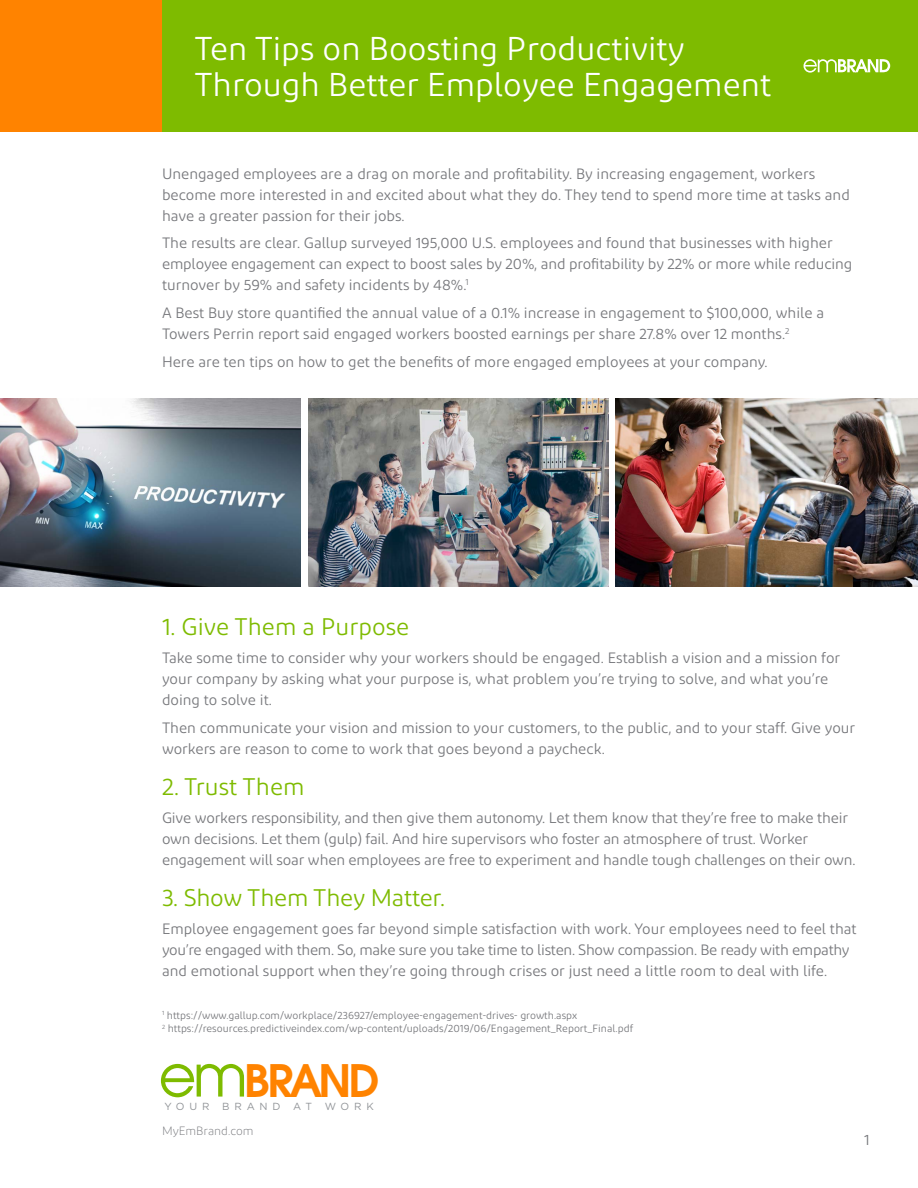
<style>
.page{position:relative;width:918px;height:1188px;background:#fff}
.page>*{position:absolute;margin:0;border:0;box-sizing:border-box;transform-origin:0 0}
.t1{font:58.35px "Avant Garde";color:#7ebb00}
.t2{font:600 44.55px "Avant Garde";letter-spacing:-.075em;color:#ff8300}
.t3{font:33px/36px "Diodrum";color:#fff}
.t4{font:24px "Diodrum";color:#7ebb00}
.t5{font:15px/21px "Diodrum";color:#76777b}
.t6{font:300 12px "Diodrum";color:#76777b}
.t7{font:10.5px/13.5px "Diodrum";color:#76777b}
.t8{font:10.2px "Gotham";letter-spacing:.47em;color:#919498}
</style>
<div class="page">
<div style="left:162px;top:0;width:756px;height:132px;background:#7ebb00"></div>
<div style="left:0;top:0;width:162px;height:132px;background:#ff8300"></div>
<img style="left:0;top:399px;width:301px;height:187px">
<img style="left:308px;top:399px;width:301px;height:187px">
<img style="left:616px;top:399px;width:302px;height:187px">
<svg style="left:804px;top:59px;width:86px;height:14px"></svg>
<h3 class="t3" style="left:194px;top:30px;width:578px">Ten Tips on Boosting Productivity<br>Through Better Employee Engagement</h3>
<p class="t5" style="left:162px;top:163px;width:689px">Unengaged employees are a drag on morale and profitability. By increasing engagement, workers become more interested in and excited about what they do. They tend to spend more time at tasks and have a greater passion for their jobs.</p>
<p class="t5" style="left:162px;top:232px;width:692px">The results are clear. Gallup surveyed 195,000 U.S. employees and found that businesses with higher employee engagement can expect to boost sales by 20%, and profitability by 22% or more while reducing turnover by 59% and safety incidents by 48%.<sup>1</sup></p>
<p class="t5" style="left:162px;top:302px;width:664px">A Best Buy store quantified the annual value of a 0.1% increase in engagement to $100,000, while a<br>Towers Perrin report said engaged workers boosted earnings per share 27.8% over 12 months.<sup>2</sup></p>
<p class="t5" style="left:162px;top:351px;width:607px">Here are ten tips on how to get the benefits of more engaged employees at your company.</p>
<h3 class="t4" style="left:162px;top:612px;width:249px">1. Give Them a Purpose</h3>
<p class="t5" style="left:162px;top:647px;width:680px">Take some time to consider why your workers should be engaged. Establish a vision and a mission for your company by asking what your purpose is, what problem you’re trying to solve, and what you’re doing to solve it.</p>
<p class="t5" style="left:162px;top:717px;width:695px">Then communicate your vision and mission to your customers, to the public, and to your staff. Give your workers are reason to come to work that goes beyond a paycheck.</p>
<h3 class="t4" style="left:162px;top:772px;width:144px">2. Trust Them</h3>
<p class="t5" style="left:162px;top:807px;width:695px">Give workers responsibility, and then give them autonomy. Let them know that they’re free to make their own decisions. Let them (gulp) fail. And hire supervisors who foster an atmosphere of trust. Worker engagement will soar when employees are free to experiment and handle tough challenges on their own.</p>
<h3 class="t4" style="left:162px;top:883px;width:284px">3. Show Them They Matter.</h3>
<p class="t5" style="left:162px;top:918px;width:696px">Employee engagement goes far beyond simple satisfaction with work. Your employees need to feel that you’re engaged with them. So, make sure you take time to listen. Show compassion. Be ready with empathy and emotional support when they’re going through crises or just need a little room to deal with life.</p>
<p class="t7" style="left:162px;top:1008px;width:473px"><sup>1</sup> https://www.gallup.com/workplace/236927/employee-engagement-drives- growth.aspx<br><sup>2</sup> https://resources.predictiveindex.com/wp-content/uploads/2019/06/Engagement_Report_Final.pdf</p>
<h2 class="t2" style="left:244px;top:1051px;width:137px">BRAND</h2>
<p class="t8" style="left:293px;top:1101px;width:82px">AT WORK</p>
<p class="t6" style="left:162px;top:1123px;width:93px">MyEmBrand.com</p>
<h1 class="t1" style="left:158px;top:1039px;width:91px">em</h1>
<p class="t8" style="left:164px;top:1101px;width:118px">YOUR BRAND</p>
<p class="t5" style="left:864px;top:1129px;width:7px">1</p>
</div>
